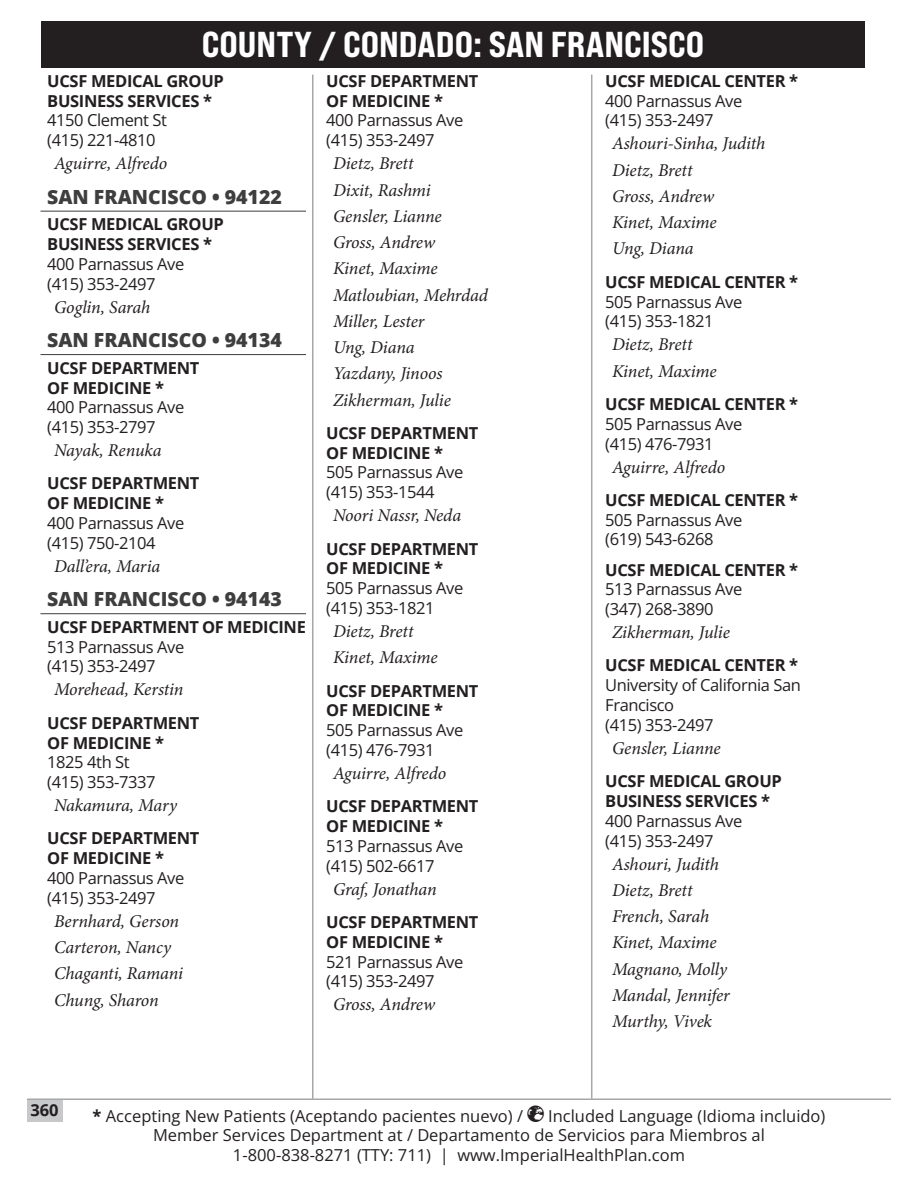
<style>
.page{position:relative;width:918px;height:1188px;background:#fff}
.page>*{position:absolute;margin:0;border:0;box-sizing:border-box;transform-origin:0 0}
.t1{font:36px "Bebas Neue Pro Exp Eb";color:#fff}
.City{font:800 19.5px "Open Sans";color:#3e3e3f}
.Pro{font:italic 18px "Minion Pro";letter-spacing:-.01em;color:#231f20}
.Location{font:16.5px/19.8px "Open Sans";letter-spacing:-.025em;color:#231f20}
.Group{font:700 16.5px/19.8px "Open Sans";letter-spacing:-.02em;color:#231f20}
.Location-2{font:16.5px "Open Sans";color:#231f20}
.s1{font-weight:700}
</style>
<div class="page">
<div style="left:41px;top:21px;width:824px;height:46px;background:#231f20"></div>
<div style="left:27px;top:1100px;width:35px;height:21px;background:#c7c8ca"></div>
<hr style="left:27px;top:1098px;width:864px;height:2px;background:#231f20">
<hr style="left:312px;top:75px;width:2px;height:1023px;background:#231f20">
<hr style="left:591px;top:75px;width:1px;height:1023px;background:#231f20">
<hr style="left:40px;top:211px;width:266px;height:1px;background:#3e3e3f">
<hr style="left:40px;top:354px;width:266px;height:1px;background:#3e3e3f">
<hr style="left:40px;top:613px;width:266px;height:1px;background:#3e3e3f">
<h1 class="t1" style="left:202px;top:22px;width:504px">COUNTY / CONDADO: SAN FRANCISCO</h1>
<p class="Group" style="left:47px;top:71px;width:178px">UCSF MEDICAL GROUP<br>BUSINESS SERVICES *</p>
<p class="Location" style="left:47px;top:110px;width:121px">4150 Clement St (415) 221-4810</p>
<p class="Pro" style="left:54px;top:151px;width:115px">Aguirre, Alfredo</p>
<h4 class="City" style="left:47px;top:182px;width:236px">SAN FRANCISCO • 94122</h4>
<p class="Group" style="left:47px;top:214px;width:178px">UCSF MEDICAL GROUP<br>BUSINESS SERVICES *</p>
<p class="Location" style="left:47px;top:254px;width:139px">400 Parnassus Ave (415) 353-2497</p>
<p class="Pro" style="left:54px;top:295px;width:98px">Goglin, Sarah</p>
<h4 class="City" style="left:47px;top:325px;width:236px">SAN FRANCISCO • 94134</h4>
<p class="Group" style="left:47px;top:357px;width:154px">UCSF DEPARTMENT<br>OF MEDICINE *</p>
<p class="Location" style="left:47px;top:397px;width:139px">400 Parnassus Ave (415) 353-2797</p>
<p class="Pro" style="left:54px;top:438px;width:109px">Nayak, Renuka</p>
<p class="Group" style="left:47px;top:473px;width:154px">UCSF DEPARTMENT<br>OF MEDICINE *</p>
<p class="Location" style="left:47px;top:513px;width:139px">400 Parnassus Ave (415) 750-2104</p>
<p class="Pro" style="left:54px;top:554px;width:108px">Dall’era, Maria</p>
<h4 class="City" style="left:47px;top:584px;width:236px">SAN FRANCISCO • 94143</h4>
<p class="Group" style="left:47px;top:617px;width:260px">UCSF DEPARTMENT OF MEDICINE</p>
<p class="Location" style="left:47px;top:636px;width:139px">513 Parnassus Ave (415) 353-2497</p>
<p class="Pro" style="left:54px;top:677px;width:131px">Morehead, Kerstin</p>
<p class="Group" style="left:47px;top:712px;width:154px">UCSF DEPARTMENT<br>OF MEDICINE *</p>
<p class="Location" style="left:47px;top:752px;width:110px">1825 4th St (415) 353-7337</p>
<p class="Pro" style="left:54px;top:793px;width:124px">Nakamura, Mary</p>
<p class="Group" style="left:47px;top:828px;width:154px">UCSF DEPARTMENT<br>OF MEDICINE *</p>
<p class="Location" style="left:47px;top:868px;width:139px">400 Parnassus Ave (415) 353-2497</p>
<p class="Pro" style="left:54px;top:909px;width:127px">Bernhard, Gerson</p>
<p class="Pro" style="left:54px;top:935px;width:119px">Carteron, Nancy</p>
<p class="Pro" style="left:54px;top:961px;width:130px">Chaganti, Ramani</p>
<p class="Pro" style="left:54px;top:988px;width:106px">Chung, Sharon</p>
<p class="Group" style="left:326px;top:71px;width:154px">UCSF DEPARTMENT<br>OF MEDICINE *</p>
<p class="Location" style="left:326px;top:110px;width:139px">400 Parnassus Ave (415) 353-2497</p>
<p class="Pro" style="left:333px;top:151px;width:82px">Dietz, Brett</p>
<p class="Pro" style="left:333px;top:177px;width:99px">Dixit, Rashmi</p>
<p class="Pro" style="left:333px;top:204px;width:110px">Gensler, Lianne</p>
<p class="Pro" style="left:333px;top:230px;width:104px">Gross, Andrew</p>
<p class="Pro" style="left:333px;top:256px;width:106px">Kinet, Maxime</p>
<p class="Pro" style="left:333px;top:282px;width:157px">Matloubian, Mehrdad</p>
<p class="Pro" style="left:333px;top:309px;width:93px">Miller, Lester</p>
<p class="Pro" style="left:333px;top:335px;width:83px">Ung, Diana</p>
<p class="Pro" style="left:333px;top:361px;width:111px">Yazdany, Jinoos</p>
<p class="Pro" style="left:333px;top:387px;width:119px">Zikherman, Julie</p>
<p class="Group" style="left:326px;top:423px;width:154px">UCSF DEPARTMENT<br>OF MEDICINE *</p>
<p class="Location" style="left:326px;top:462px;width:139px">505 Parnassus Ave (415) 353-1544</p>
<p class="Pro" style="left:333px;top:503px;width:130px">Noori Nassr, Neda</p>
<p class="Group" style="left:326px;top:538px;width:154px">UCSF DEPARTMENT<br>OF MEDICINE *</p>
<p class="Location" style="left:326px;top:578px;width:139px">505 Parnassus Ave (415) 353-1821</p>
<p class="Pro" style="left:333px;top:619px;width:82px">Dietz, Brett</p>
<p class="Pro" style="left:333px;top:645px;width:106px">Kinet, Maxime</p>
<p class="Group" style="left:326px;top:680px;width:154px">UCSF DEPARTMENT<br>OF MEDICINE *</p>
<p class="Location" style="left:326px;top:720px;width:139px">505 Parnassus Ave (415) 476-7931</p>
<p class="Pro" style="left:333px;top:761px;width:115px">Aguirre, Alfredo</p>
<p class="Group" style="left:326px;top:796px;width:154px">UCSF DEPARTMENT<br>OF MEDICINE *</p>
<p class="Location" style="left:326px;top:836px;width:139px">513 Parnassus Ave (415) 502-6617</p>
<p class="Pro" style="left:333px;top:877px;width:105px">Graf, Jonathan</p>
<p class="Group" style="left:326px;top:912px;width:154px">UCSF DEPARTMENT<br>OF MEDICINE *</p>
<p class="Location" style="left:326px;top:951px;width:139px">521 Parnassus Ave (415) 353-2497</p>
<p class="Pro" style="left:333px;top:992px;width:104px">Gross, Andrew</p>
<p class="Group" style="left:605px;top:71px;width:194px">UCSF MEDICAL CENTER *</p>
<p class="Location" style="left:605px;top:90px;width:139px">400 Parnassus Ave (415) 353-2497</p>
<p class="Pro" style="left:612px;top:131px;width:155px">Ashouri-Sinha, Judith</p>
<p class="Pro" style="left:612px;top:158px;width:82px">Dietz, Brett</p>
<p class="Pro" style="left:612px;top:184px;width:104px">Gross, Andrew</p>
<p class="Pro" style="left:612px;top:210px;width:106px">Kinet, Maxime</p>
<p class="Pro" style="left:612px;top:236px;width:83px">Ung, Diana</p>
<p class="Group" style="left:605px;top:271px;width:194px">UCSF MEDICAL CENTER *</p>
<p class="Location" style="left:605px;top:291px;width:139px">505 Parnassus Ave (415) 353-1821</p>
<p class="Pro" style="left:612px;top:332px;width:82px">Dietz, Brett</p>
<p class="Pro" style="left:612px;top:359px;width:106px">Kinet, Maxime</p>
<p class="Group" style="left:605px;top:394px;width:194px">UCSF MEDICAL CENTER *</p>
<p class="Location" style="left:605px;top:413px;width:139px">505 Parnassus Ave (415) 476-7931</p>
<p class="Pro" style="left:612px;top:455px;width:115px">Aguirre, Alfredo</p>
<p class="Group" style="left:605px;top:490px;width:194px">UCSF MEDICAL CENTER *</p>
<p class="Location" style="left:605px;top:509px;width:139px">505 Parnassus Ave (619) 543-6268</p>
<p class="Group" style="left:605px;top:559px;width:194px">UCSF MEDICAL CENTER *</p>
<p class="Location" style="left:605px;top:579px;width:139px">513 Parnassus Ave (347) 268-3890</p>
<p class="Pro" style="left:612px;top:620px;width:119px">Zikherman, Julie</p>
<p class="Group" style="left:605px;top:655px;width:194px">UCSF MEDICAL CENTER *</p>
<p class="Location" style="left:605px;top:675px;width:197px">University of California San<br>Francisco<br>(415) 353-2497</p>
<p class="Pro" style="left:612px;top:736px;width:110px">Gensler, Lianne</p>
<p class="Group" style="left:605px;top:771px;width:178px">UCSF MEDICAL GROUP<br>BUSINESS SERVICES *</p>
<p class="Location" style="left:605px;top:810px;width:139px">400 Parnassus Ave (415) 353-2497</p>
<p class="Pro" style="left:612px;top:852px;width:109px">Ashouri, Judith</p>
<p class="Pro" style="left:612px;top:878px;width:82px">Dietz, Brett</p>
<p class="Pro" style="left:612px;top:904px;width:99px">French, Sarah</p>
<p class="Pro" style="left:612px;top:930px;width:106px">Kinet, Maxime</p>
<p class="Pro" style="left:612px;top:957px;width:117px">Magnano, Molly</p>
<p class="Pro" style="left:612px;top:983px;width:119px">Mandal, Jennifer</p>
<p class="Pro" style="left:612px;top:1009px;width:102px">Murthy, Vivek</p>
<p class="Group" style="left:30px;top:1100px;width:30px">360</p>
<p class="Location-2" style="left:93px;top:1104px;width:432px"><span class="s1">*</span> Accepting New Patients (Aceptando pacientes nuevo) /</p>
<p class="Location-2" style="left:548px;top:1104px;width:279px">Included Language (Idioma incluido)</p>
<p class="Location-2" style="left:153px;top:1124px;width:613px">Member Services Department at / Departamento de Servicios para Miembros al</p>
<p class="Location-2" style="left:233px;top:1143px;width:454px">1-800-838-8271 (TTY: 711) | www.ImperialHealthPlan.com</p>
</div>
